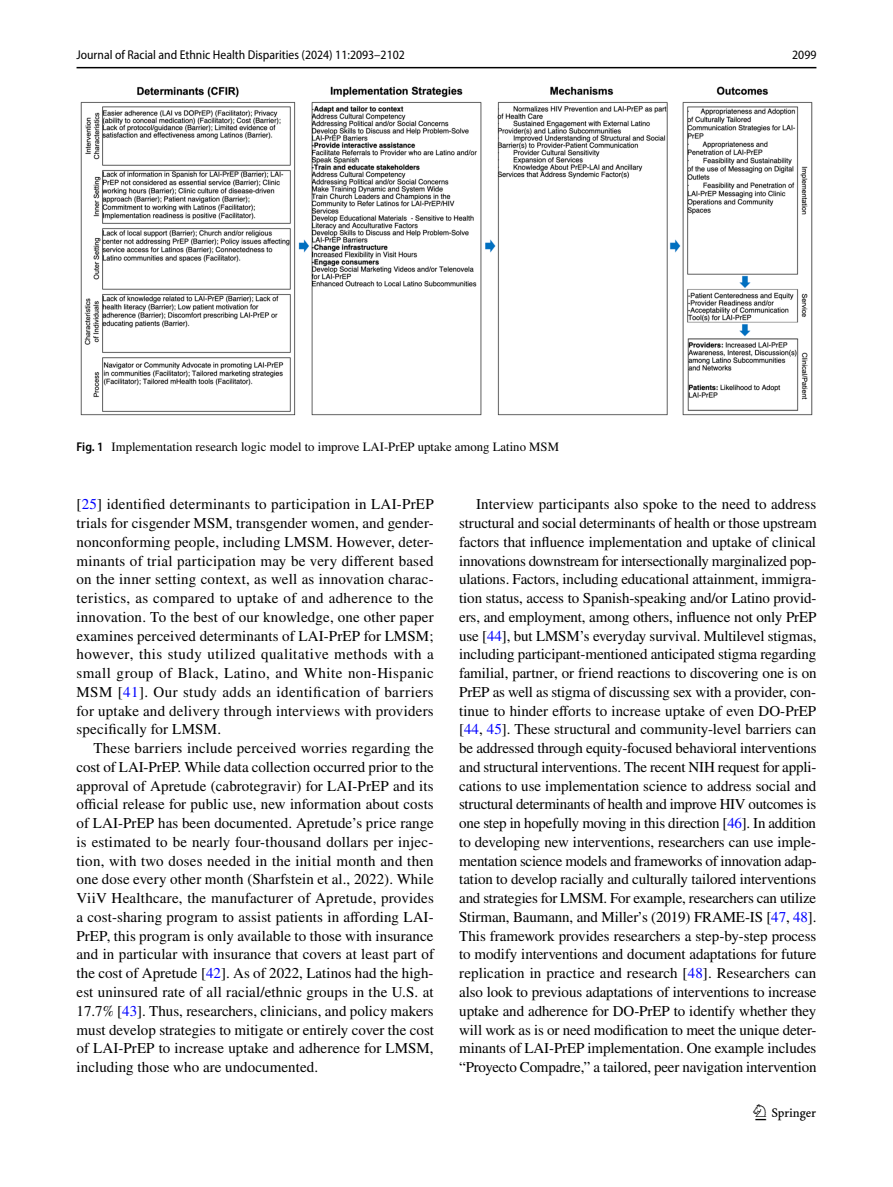
<style>
.page{position:relative;width:893px;height:1187px;background:#fff}
.page>*{position:absolute;margin:0;border:0;box-sizing:border-box;transform-origin:0 0}
.t1{font:22.5px "Springnew Regular 3";color:#000}
.t2{font:15px/18.8px "STIX";letter-spacing:.005em;color:#000;text-align:justify}
.t3{font:12.75px "STIX";color:#000}
.t4{font:semi-condensed 12.75px "Myriad Pro";color:#000}
.s1{font-family:"Myriad Pro";font-weight:600;font-stretch:semi-condensed}
.s2{color:#00f}
</style>
<div class="page">
<hr style="left:77px;top:67px;width:739px;height:1px;background:#000">
<img style="left:81px;top:87px;width:731px;height:328px">
<p class="t4" style="left:77px;top:48px;width:330px">Journal of Racial and Ethnic Health Disparities (2024) 11:2093–2102</p>
<p class="t4" style="left:792px;top:48px;width:26px">2099</p>
<p class="t3" style="left:77px;top:438px;width:484px"><span class="s1">Fig. 1</span> Implementation research logic model to improve LAI-PrEP uptake among Latino MSM</p>
<p class="t2" style="left:77px;top:496px;width:359px">[<span class="s2">25</span>] identified determinants to participation in LAI-PrEP trials for cisgender MSM, transgender women, and gender&shy;nonconforming people, including LMSM. However, deter&shy;minants of trial participation may be very different based on the inner setting context, as well as innovation charac&shy;teristics, as compared to uptake of and adherence to the innovation. To the best of our knowledge, one other paper examines perceived determinants of LAI-PrEP for LMSM; however, this study utilized qualitative methods with a small group of Black, Latino, and White non-Hispanic MSM [<span class="s2">41</span>]. Our study adds an identification of barriers for uptake and delivery through interviews with providers specifically for LMSM.</p>
<p class="t2" style="left:77px;top:739px;width:359px;text-indent:17px">These barriers include perceived worries regarding the cost of LAI-PrEP. While data collection occurred prior to the approval of Apretude (cabrotegravir) for LAI-PrEP and its official release for public use, new information about costs of LAI-PrEP has been documented. Apretude’s price range is estimated to be nearly four-thousand dollars per injec&shy;tion, with two doses needed in the initial month and then one dose every other month (Sharfstein et al., 2022). While ViiV Healthcare, the manufacturer of Apretude, provides a cost-sharing program to assist patients in affording LAI-PrEP, this program is only available to those with insurance and in particular with insurance that covers at least part of the cost of Apretude [<span class="s2">42</span>]. As of 2022, Latinos had the high&shy;est uninsured rate of all racial/ethnic groups in the U.S. at 17.7% [<span class="s2">43</span>]. Thus, researchers, clinicians, and policy makers must develop strategies to mitigate or entirely cover the cost of LAI-PrEP to increase uptake and adherence for LMSM, including those who are undocumented.</p>
<p class="t2" style="left:459px;top:496px;width:359px;text-indent:17px">Interview participants also spoke to the need to address structural and social determinants of health or those upstream factors that influence implementation and uptake of clinical innovations downstream for intersectionally marginalized pop&shy;ulations. Factors, including educational attainment, immigra&shy;tion status, access to Spanish-speaking and/or Latino provid&shy;ers, and employment, among others, influence not only PrEP use [<span class="s2">44</span>], but LMSM’s everyday survival. Multilevel stigmas, including participant-mentioned anticipated stigma regarding familial, partner, or friend reactions to discovering one is on PrEP as well as stigma of discussing sex with a provider, con&shy;tinue to hinder efforts to increase uptake of even DO-PrEP [<span class="s2">44</span>, <span class="s2">45</span>]. These structural and community-level barriers can be addressed through equity-focused behavioral interventions and structural interventions. The recent NIH request for appli&shy;cations to use implementation science to address social and structural determinants of health and improve HIV outcomes is one step in hopefully moving in this direction [<span class="s2">46</span>]. In addition to developing new interventions, researchers can use imple&shy;mentation science models and frameworks of innovation adap&shy;tation to develop racially and culturally tailored interventions and strategies for LMSM. For example, researchers can utilize Stirman, Baumann, and Miller’s (2019) FRAME-IS [<span class="s2">47</span>, <span class="s2">48</span>].<br>This framework provides researchers a step-by-step process to modify interventions and document adaptations for future replication in practice and research [<span class="s2">48</span>]. Researchers can also look to previous adaptations of interventions to increase uptake and adherence for DO-PrEP to identify whether they will work as is or need modification to meet the unique deter&shy;minants of LAI-PrEP implementation. One example includes “Proyecto Compadre,” a tailored, peer navigation intervention</p>
<h1 class="t1" style="left:755px;top:1104px;width:62px">1 3</h1>
</div>
